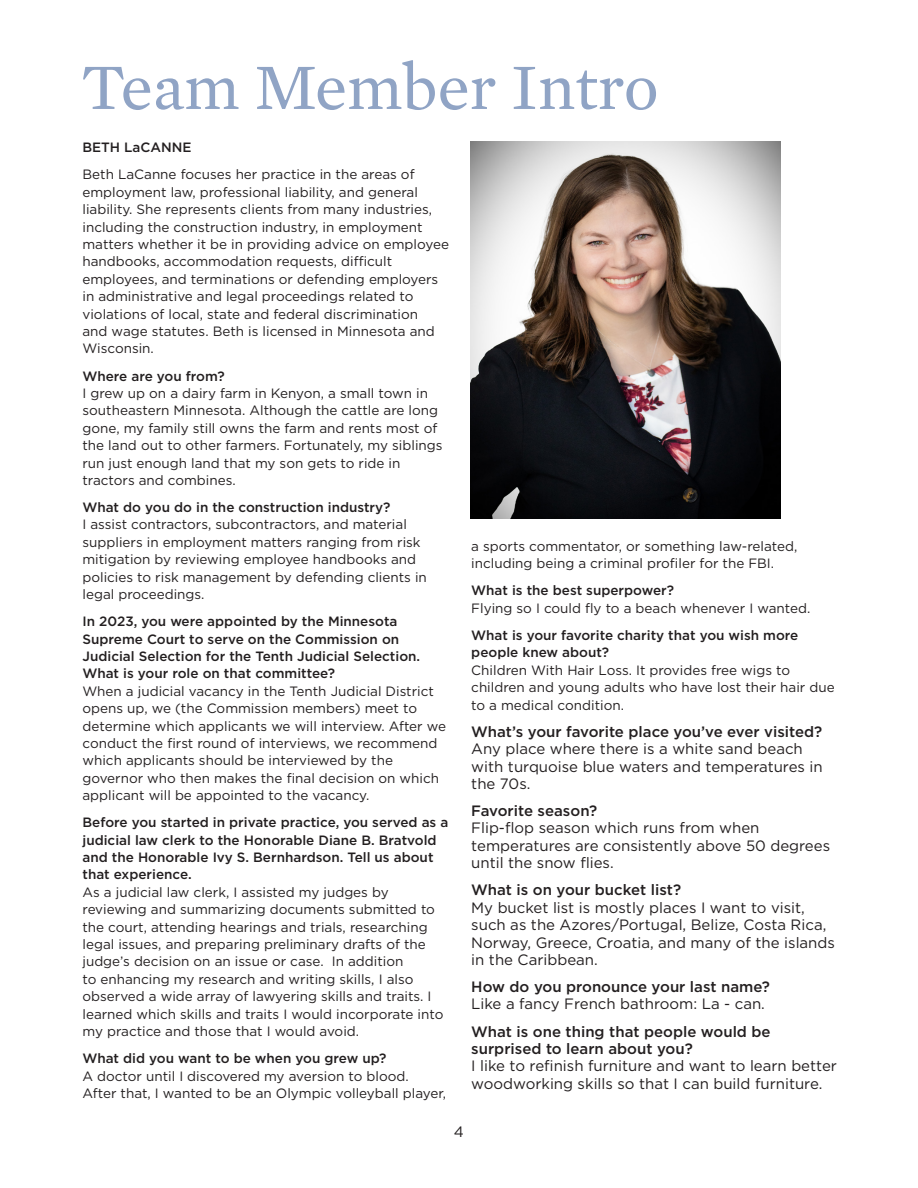
<style>
.page{position:relative;width:918px;height:1188px;background:#fff}
.page>*{position:absolute;margin:0;border:0;box-sizing:border-box;transform-origin:0 0}
.t1{font:66px "Mercury Text G2";color:#90a4c5}
.t2{font:15px/17.4px "Gotham";color:#231f20}
.t3{font:500 15px/17.4px "Gotham";color:#231f20}
.t4{font:13.5px/17.4px "Gotham";color:#231f20}
.t5{font:500 13.5px/17.4px "Gotham";color:#231f20}
.s1{font-weight:500}
</style>
<div class="page">
<img style="left:471px;top:141px;width:310px;height:378px">
<p class="t1" style="left:81px;top:39px;width:579px">Team Member Intro</p>
<p class="t5" style="left:82px;top:139px;width:111px">BETH LaCANNE</p>
<p class="t4" style="left:82px;top:166px;width:368px">Beth LaCanne focuses her practice in the areas of employment law, professional liability, and general liability. She represents clients from many industries, including the construction industry, in employment matters whether it be in providing advice on employee handbooks, accommodation requests, difficult employees, and terminations or defending employers in administrative and legal proceedings related to violations of local, state and federal discrimination<br>and wage statutes. Beth is licensed in Minnesota and Wisconsin.</p>
<p class="t4" style="left:82px;top:367px;width:362px"><span class="s1">Where are you from?<br></span>I grew up on a dairy farm in Kenyon, a small town in southeastern Minnesota. Although the cattle are long gone, my family still owns the farm and rents most of the land out to other farmers. Fortunately, my siblings run just enough land that my son gets to ride in tractors and combines.</p>
<p class="t4" style="left:82px;top:498px;width:346px"><span class="s1">What do you do in the construction industry?<br></span>I assist contractors, subcontractors, and material suppliers in employment matters ranging from risk mitigation by reviewing employee handbooks and policies to risk management by defending clients in legal proceedings.</p>
<p class="t4" style="left:82px;top:612px;width:365px"><span class="s1">In 2023, you were appointed by the Minnesota Supreme Court to serve on the Commission on Judicial Selection for the Tenth Judicial Selection.<br>What is your role on that committee?<br></span>When a judicial vacancy in the Tenth Judicial District opens up, we (the Commission members) meet to determine which applicants we will interview. After we conduct the first round of interviews, we recommend which applicants should be interviewed by the governor who then makes the final decision on which applicant will be appointed to the vacancy.</p>
<p class="t4" style="left:82px;top:814px;width:367px"><span class="s1">Before you started in private practice, you served as a judicial law clerk to the Honorable Diane B. Bratvold and the Honorable Ivy S. Bernhardson. Tell us about that experience.<br></span>As a judicial law clerk, I assisted my judges by reviewing and summarizing documents submitted to the court, attending hearings and trials, researching legal issues, and preparing preliminary drafts of the judge’s decision on an issue or case. In addition<br>to enhancing my research and writing skills, I also observed a wide array of lawyering skills and traits. I learned which skills and traits I would incorporate into my practice and those that I would avoid.</p>
<p class="t4" style="left:82px;top:1049px;width:365px"><span class="s1">What did you want to be when you grew up?<br></span>A doctor until I discovered my aversion to blood.<br>After that, I wanted to be an Olympic volleyball player,</p>
<p class="t4" style="left:471px;top:537px;width:328px">a sports commentator, or something law-related, including being a criminal profiler for the FBI.</p>
<p class="t5" style="left:471px;top:582px;width:204px">What is the best superpower?</p>
<p class="t4" style="left:471px;top:599px;width:341px">Flying so I could fly to a beach whenever I wanted.</p>
<p class="t5" style="left:471px;top:626px;width:329px">What is your favorite charity that you wish more people knew about?</p>
<p class="t4" style="left:471px;top:661px;width:365px">Children With Hair Loss. It provides free wigs to children and young adults who have lost their hair due to a medical condition.</p>
<p class="t3" style="left:471px;top:723px;width:353px">What’s your favorite place you’ve ever visited?</p>
<p class="t2" style="left:471px;top:740px;width:353px">Any place where there is a white sand beach with turquoise blue waters and temperatures in the 70s.</p>
<p class="t3" style="left:471px;top:802px;width:127px">Favorite season?</p>
<p class="t2" style="left:471px;top:819px;width:360px">Flip-flop season which runs from when temperatures are consistently above 50 degrees until the snow flies.</p>
<p class="t3" style="left:471px;top:881px;width:211px">What is on your bucket list?</p>
<p class="t2" style="left:471px;top:898px;width:365px">My bucket list is mostly places I want to visit, such as the Azores/Portugal, Belize, Costa Rica, Norway, Greece, Croatia, and many of the islands in the Caribbean.</p>
<p class="t3" style="left:471px;top:978px;width:300px">How do you pronounce your last name?</p>
<p class="t2" style="left:471px;top:995px;width:295px">Like a fancy French bathroom: La - can.</p>
<p class="t3" style="left:471px;top:1022px;width:301px">What is one thing that people would be surprised to learn about you?</p>
<p class="t2" style="left:471px;top:1057px;width:367px">I like to refinish furniture and want to learn better woodworking skills so that I can build furniture.</p>
<p class="t2" style="left:454px;top:1123px;width:12px">4</p>
</div>
